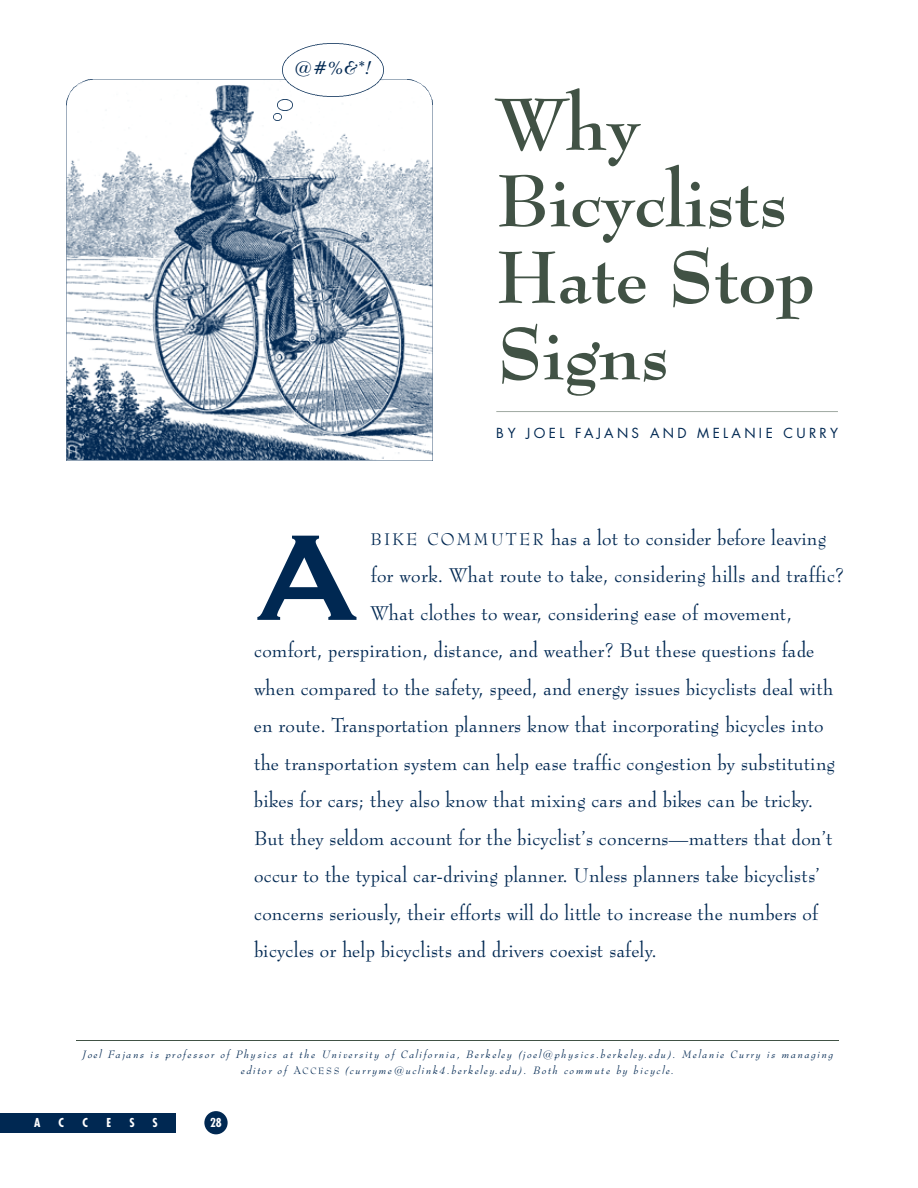
<style>
.page{position:relative;width:918px;height:1188px;background:#fff}
.page>*{position:absolute;margin:0;border:0;box-sizing:border-box;transform-origin:0 0}
.t1{font:160.2px "Copperplate Thirty One BC";color:#002852}
.t2{font:700 72px/76.5px "Bernhard Modern BT";letter-spacing:-.01em;color:#415245}
.t3{font:19.5px "Bernhard Modern BT";letter-spacing:.02em;color:#002852}
.t4{font:italic 700 18px "Bernhard Modern BT";color:#002852}
.t5{font:13.5px "Futura";letter-spacing:.25em;color:#002852}
.t6{font:700 condensed 12px "Futura";color:#fff}
.t7{font:italic 10.5px/16.5px "Bernhard Modern BT";letter-spacing:.18em;color:#002852;text-align:center}
.s1{font-size:16.65px}
.s2{font-style:normal}
.s3{font-style:normal;font-size:9px}
</style>
<div class="page">
<div style="left:204px;top:1111px;width:24px;height:23px;background:#002852;border-radius:50%"></div>
<div style="left:0;top:1113px;width:176px;height:19px;background:#002852"></div>
<hr style="left:496px;top:411px;width:342px;height:1px;background:#a0a9a2">
<hr style="left:76px;top:1040px;width:763px;height:1px;background:#415245">
<img style="left:66px;top:80px;width:367px;height:380px">
<img style="left:282px;top:44px;width:101px;height:52px">
<img style="left:278px;top:99px;width:14px;height:11px">
<svg style="left:273px;top:113px;width:9px;height:7px"></svg>
<p class="t4" style="left:295px;top:59px;width:79px">@ # % &amp; * !</p>
<h2 class="t2" style="left:496px;top:89px;width:320px">W h y<br>B i c y c l i s t s<br>Hate Stop<br>S i g n s</h2>
<p class="t5" style="left:496px;top:427px;width:343px">BY JOEL FAJANS AND MELANIE CURRY</p>
<h1 class="t1" style="left:254px;top:471px;width:108px">A</h1>
<p class="t3" style="left:371px;top:528px;width:457px"><span class="s1">B I K E C O M M U T E R</span> has a lot to consider before leaving</p>
<p class="t3" style="left:371px;top:566px;width:475px">for work. What route to take, considering hills and traffic?</p>
<p class="t3" style="left:371px;top:603px;width:423px">What clothes to wear, considering ease of movement,</p>
<p class="t3" style="left:254px;top:641px;width:562px">comfort, perspiration, distance, and weather? But these questions fade</p>
<p class="t3" style="left:254px;top:678px;width:581px">when compared to the safety, speed, and energy issues bicyclists deal with</p>
<p class="t3" style="left:254px;top:716px;width:571px">en route. Transportation planners know that incorporating bicycles into</p>
<p class="t3" style="left:254px;top:753px;width:582px">the transportation system can help ease traffic congestion by substituting</p>
<p class="t3" style="left:254px;top:791px;width:561px">b i kes for cars; they also know that mixing cars and bikes can be tricky.</p>
<p class="t3" style="left:254px;top:828px;width:580px">But they seldom account for the bicyclist’s concerns—matters that don’ t</p>
<p class="t3" style="left:254px;top:866px;width:567px">occur to the typical car-driving planner. Unless planners take bicyclists’</p>
<p class="t3" style="left:254px;top:903px;width:566px">concerns seriously, their efforts will do little to increase the numbers of</p>
<p class="t3" style="left:254px;top:941px;width:404px">bicycles or help bicyclists and drivers coexist safely.</p>
<p class="t7" style="left:83px;top:1046px;width:752px">Joel Fajans is professor of Physics at the University of California, Berkeley (joel@physics.berkeley.edu). Melanie Curry is managing editor of <span class="s2">A</span><span class="s3">C C E SS</span> ( c u r r y m e @ u c l i n k 4 . b e r k e l e y.edu). Both commute by bicycle.</p>
<p class="t6" style="left:34px;top:1118px;width:8px">A</p>
<p class="t6" style="left:59px;top:1118px;width:7px">C</p>
<p class="t6" style="left:83px;top:1118px;width:7px">C</p>
<p class="t6" style="left:106px;top:1118px;width:6px">E</p>
<p class="t6" style="left:129px;top:1118px;width:7px">S</p>
<p class="t6" style="left:153px;top:1118px;width:7px">S</p>
<p class="t6" style="left:210px;top:1117px;width:13px">28</p>
</div>
